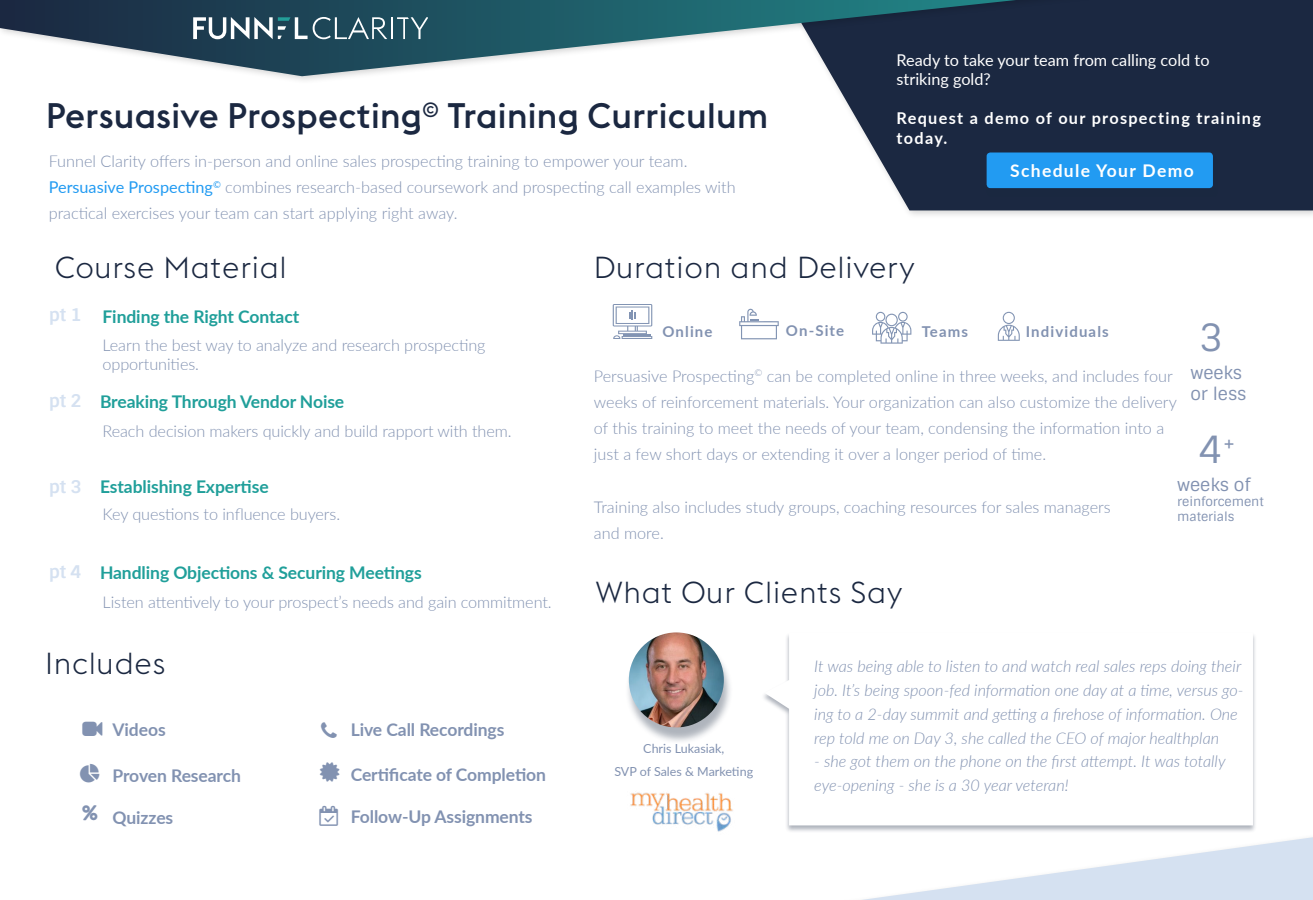
<style>
.page{position:relative;width:1313px;height:900px;background:#fff}
.page>*{position:absolute;margin:0;border:0;box-sizing:border-box;transform-origin:0 0}
.t1{font:37.5px "Sintony";color:#8292b1}
.t2{font:500 35px "Euclid Flex";letter-spacing:.01em;color:#1b2841}
.t3{font:300 30px "Euclid Flex";letter-spacing:.025em;color:#1b2841}
.t4{font:700 17.5px "Lato";letter-spacing:-.005em;color:#209f9a}
.t5{font:700 17.5px "Lato";letter-spacing:-.005em;color:#8292b1}
.t6{font:17.5px/21px "Sintony";letter-spacing:-.005em;color:#8292b1}
.t7{font:700 17.5px "Lato";letter-spacing:.075em;color:#fff}
.t8{font:300 16.25px/26.2px "Lato";color:#8292b1}
.t9{font:italic 300 16.25px/23.8px "Lato";color:#8292b1}
.t10{font:16.25px/19.5px "Lato";color:#fff}
.t11{font:700 16.25px/19.5px "Lato";letter-spacing:.08em;color:#fff}
.t12{font:700 15px "Lato";letter-spacing:.075em;color:#8292b1}
.t13{font:12.5px/22.5px "Lato";color:#8292b1;text-align:center}
.t14{font:12.5px/15px "Sintony";letter-spacing:-.005em;color:#8292b1}
.s1{font-weight:400;color:#229bf2}
.s2{font-family:"Sintony";color:#d5e1f1}
</style>
<div class="page">
<div style="left:762px;top:0;width:550px;height:220px;background:#000;opacity:.17"></div>
<svg style="left:788px;top:0;width:524px;height:210px;fill:#1b2841"></svg>
<svg style="left:862px;top:837px;width:450px;height:63px"></svg>
<div style="left:0;top:0;width:1257px;height:85px;background:#000;opacity:.17"></div>
<svg style="left:0;top:0;width:1016px;height:76px"></svg>
<svg style="left:313px;top:17px;width:74px;height:22px;background:#4d6f7c"></svg>
<hr style="left:391px;top:17px;width:2px;height:22px;background:#fff">
<svg style="left:397px;top:17px;width:30px;height:22px"></svg>
<svg style="left:193px;top:17px;width:114px;height:22px"></svg>
<div style="left:625px;top:636px;width:108px;height:108px;background:#1a2940;opacity:.35"></div>
<img style="left:629px;top:632px;width:95px;height:95px;border-radius:47px">
<div style="left:760px;top:632px;width:497px;height:201px;background:#1b2841;opacity:.35"></div>
<svg style="left:764px;top:632px;width:488px;height:193px"></svg>
<img style="left:630px;top:792px;width:103px;height:40px">
<div style="left:986px;top:156px;width:231px;height:41px;background:#1a2940"></div>
<div style="left:986px;top:152px;width:226px;height:36px;background:#229bf2;border-radius:4px"></div>
<svg style="left:612px;top:304px;width:40px;height:35px"></svg>
<svg style="left:739px;top:309px;width:39px;height:30px"></svg>
<svg style="left:997px;top:312px;width:22px;height:29px"></svg>
<svg style="left:872px;top:312px;width:39px;height:32px"></svg>
<h2 class="t2" style="left:46px;top:96px;width:723px">Persuasive Prospecting<sup>©</sup> Training Curriculum</h2>
<p class="t8" style="left:49px;top:147px;width:688px">Funnel Clarity offers in-person and online sales prospecting training to empower your team.<br><span class="s1">Persuasive Prospecting</span><sup>©</sup> combines research-based coursework and prospecting call examples with practical exercises your team can start applying right away.</p>
<p class="t10" style="left:896px;top:49px;width:314px">Ready to take your team from calling cold to striking gold?</p>
<p class="t11" style="left:896px;top:108px;width:366px">Request a demo of our prospecting training today.</p>
<p class="t7" style="left:1010px;top:158px;width:185px">Schedule Your Demo</p>
<h3 class="t3" style="left:55px;top:250px;width:233px">Course Material</h3>
<h3 class="t3" style="left:594px;top:250px;width:322px">Duration and Delivery</h3>
<p class="t4" style="left:49px;top:303px;width:252px"><span class="s2">pt 1</span> Finding the Right Contact</p>
<p class="t8" style="left:102px;top:334px;width:384px;line-height:19.5px">Learn the best way to analyze and research prospecting opportunities.</p>
<p class="t4" style="left:49px;top:388px;width:297px"><span class="s2">pt 2</span> Breaking Through Vendor Noise</p>
<p class="t8" style="left:102px;top:417px;width:410px">Reach decision makers quickly and build rapport with them.</p>
<p class="t4" style="left:49px;top:473px;width:221px"><span class="s2">pt 3</span> Establishing Expertise</p>
<p class="t8" style="left:102px;top:500px;width:239px">Key questions to influence buyers.</p>
<p class="t4" style="left:49px;top:559px;width:374px"><span class="s2">pt 4</span> Handling Objections &amp; Securing Meetings</p>
<p class="t8" style="left:102px;top:588px;width:451px">Listen attentively to your prospect’s needs and gain commitment.</p>
<h3 class="t3" style="left:45px;top:646px;width:122px">Includes</h3>
<p class="t5" style="left:112px;top:716px;width:55px">Videos</p>
<p class="t5" style="left:112px;top:762px;width:130px">Proven Research</p>
<p class="t5" style="left:112px;top:805px;width:62px">Quizzes</p>
<p class="t5" style="left:351px;top:717px;width:155px">Live Call Recordings</p>
<p class="t5" style="left:351px;top:761px;width:197px">Certificate of Completion</p>
<p class="t5" style="left:351px;top:804px;width:183px">Follow-Up Assignments</p>
<p class="t12" style="left:662px;top:320px;width:52px">Online</p>
<p class="t12" style="left:786px;top:320px;width:60px">On-Site</p>
<p class="t12" style="left:921px;top:320px;width:48px">Teams</p>
<p class="t12" style="left:1025px;top:320px;width:84px">Individuals</p>
<h1 class="t1" style="left:1199px;top:314px;width:25px">3</h1>
<p class="t6" style="left:1190px;top:362px;width:58px">weeks or less</p>
<p class="t8" style="left:594px;top:362px;width:584px">Persuasive Prospecting<sup>©</sup> can be completed online in three weeks, and includes four weeks of reinforcement materials. Your organization can also customize the delivery of this training to meet the needs of your team, condensing the information into a just a few short days or extending it over a longer period of time.</p>
<p class="t8" style="left:594px;top:493px;width:518px">Training also includes study groups, coaching resources for sales managers and more.</p>
<h1 class="t1" style="left:1198px;top:426px;width:38px">4<sup>+</sup></h1>
<p class="t6" style="left:1177px;top:474px;width:75px">weeks of</p>
<p class="t14" style="left:1177px;top:494px;width:88px">reinforcement materials</p>
<h3 class="t3" style="left:595px;top:575px;width:308px">What Our Clients Say</h3>
<p class="t13" style="left:614px;top:737px;width:140px">Chris Lukasiak,<br>SVP of Sales &amp; Marketing</p>
<p class="t9" style="left:814px;top:654px;width:431px">It was being able to listen to and watch real sales reps doing their job. It’s being spoon-fed information one day at a time, versus go&shy;ing to a 2-day summit and getting a firehose of information. One rep told me on Day 3, she called the CEO of major healthplan</p>
<p class="t9" style="left:814px;top:749px;width:413px">- she got them on the phone on the first attempt. It was totally eye-opening - she is a 30 year veteran!</p>
</div>
